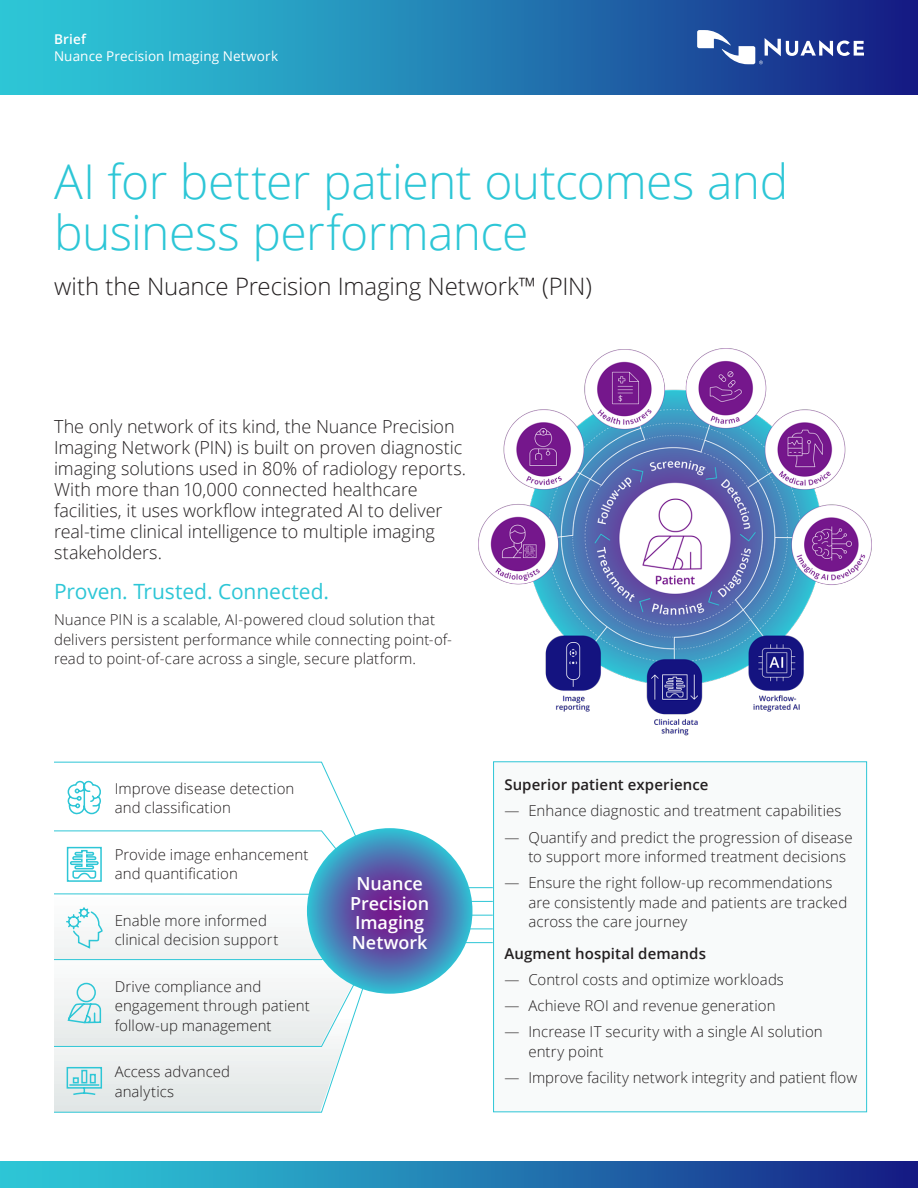
<style>
.page{position:relative;width:918px;height:1188px;background:#fff}
.page>*{position:absolute;margin:0;border:0;box-sizing:border-box;transform-origin:0 0}
.Headline_32_34{font:300 48px/51px "Open Sans";letter-spacing:-.01em;color:#2dc6d6}
.Subhead_16_19{font:300 24px "Open Sans";letter-spacing:-.005em;color:#231f20}
.Body_Text_10_13{font:21px "Open Sans";letter-spacing:-.005em;color:#2dc6d6}
.Intro_Text_12_14{font:300 18px/21px "Open Sans";letter-spacing:-.005em;color:#231f20}
.Body_Text_10_13-2{font:600 18px/19.5px "Open Sans";letter-spacing:-.005em;color:#fff;text-align:center}
.Body_Text_10_13-3{font:300 15px/19.5px "Open Sans";letter-spacing:.005em;color:#231f20}
.Body_Text_10_13-4{font:600 15px "Open Sans";letter-spacing:.005em;color:#231f20}
.Product_Offering_Nam{font:13.5px "Open Sans";letter-spacing:.01em;color:#fff}
.Data_sheet_9_11{font:600 13.5px "Open Sans";letter-spacing:.015em;color:#fff}
</style>
<div class="page">
<hr style="left:455px;top:887px;width:38px;height:1px;background:#2dc6d6">
<hr style="left:455px;top:901px;width:38px;height:1px;background:#2dc6d6">
<hr style="left:455px;top:915px;width:38px;height:1px;background:#2dc6d6">
<hr style="left:455px;top:929px;width:38px;height:1px;background:#2dc6d6">
<hr style="left:455px;top:942px;width:38px;height:1px;background:#2dc6d6">
<div style="left:493px;top:761px;width:374px;height:351px;background:#f8fafa;border:1px solid #2dc6d6"></div>
<div style="left:0;top:1161px;width:918px;height:27px;background:linear-gradient(to right,#2fd4dd,#162388)"></div>
<div style="left:0;top:0;width:918px;height:94px;background:linear-gradient(to right,#2fd4dd,#162388)"></div>
<img style="left:478px;top:348px;width:394px;height:388px">
<svg style="left:54px;top:761px;width:326px;height:69px"></svg>
<svg style="left:54px;top:1046px;width:290px;height:67px"></svg>
<svg style="left:307px;top:828px;width:165px;height:166px;background:#4e75b4"></svg>
<svg style="left:67px;top:780px;width:36px;height:36px"></svg>
<svg style="left:54px;top:830px;width:337px;height:216px"></svg>
<svg style="left:66px;top:1066px;width:37px;height:30px"></svg>
<svg style="left:697px;top:30px;width:167px;height:34px"></svg>
<p class="Data_sheet_9_11" style="left:54px;top:30px;width:33px">Brief</p>
<p class="Product_Offering_Nam" style="left:54px;top:47px;width:226px">Nuance Precision Imaging Network</p>
<p class="Headline_32_34" style="left:54px;top:155px;width:736px">AI for better patient outcomes and business performance</p>
<p class="Subhead_16_19" style="left:54px;top:270px;width:539px">with the Nuance Precision Imaging Network™ (PIN)</p>
<p class="Intro_Text_12_14" style="left:54px;top:416px;width:414px">The only network of its kind, the Nuance Precision Imaging Network (PIN) is built on proven diagnostic imaging solutions used in 80% of radiology reports.<br>With more than 10,000 connected healthcare facilities, it uses workflow integrated AI to deliver real-time clinical intelligence to multiple imaging stakeholders.</p>
<p class="Body_Text_10_13" style="left:54px;top:577px;width:277px">Proven. Trusted. Connected.</p>
<p class="Body_Text_10_13-3" style="left:54px;top:610px;width:400px">Nuance PIN is a scalable, AI-powered cloud solution that delivers persistent performance while connecting point-of&shy;read to point-of-care across a single, secure platform.</p>
<p class="Body_Text_10_13-3" style="left:115px;top:778px;width:181px">Improve disease detection and classification</p>
<p class="Body_Text_10_13-3" style="left:115px;top:844px;width:195px">Provide image enhancement and quantification</p>
<p class="Body_Text_10_13-3" style="left:115px;top:910px;width:165px">Enable more informed clinical decision support</p>
<p class="Body_Text_10_13-3" style="left:115px;top:976px;width:197px">Drive compliance and engagement through patient follow-up management</p>
<p class="Body_Text_10_13-3" style="left:115px;top:1061px;width:117px">Access advanced analytics</p>
<p class="Body_Text_10_13-2" style="left:350px;top:873px;width:80px">Nuance<br>Precision<br>Imaging<br>Network</p>
<p class="Body_Text_10_13-4" style="left:504px;top:774px;width:206px">Superior patient experience</p>
<p class="Body_Text_10_13-3" style="left:504px;top:801px;width:339px">— Enhance diagnostic and treatment capabilities</p>
<p class="Body_Text_10_13-3" style="left:528px;top:827px;width:326px;text-indent:-24px">— Quantify and predict the progression of disease to support more informed treatment decisions</p>
<p class="Body_Text_10_13-3" style="left:528px;top:873px;width:320px;text-indent:-24px">— Ensure the right follow-up recommendations are consistently made and patients are tracked across the care journey</p>
<p class="Body_Text_10_13-4" style="left:504px;top:943px;width:203px">Augment hospital demands</p>
<p class="Body_Text_10_13-3" style="left:504px;top:969px;width:281px">— Control costs and optimize workloads</p>
<p class="Body_Text_10_13-3" style="left:504px;top:995px;width:273px">— Achieve ROI and revenue generation</p>
<p class="Body_Text_10_13-3" style="left:528px;top:1022px;width:296px;text-indent:-24px">— Increase IT security with a single AI solution entry point</p>
<p class="Body_Text_10_13-3" style="left:504px;top:1067px;width:354px">— Improve facility network integrity and patient flow</p>
</div>
